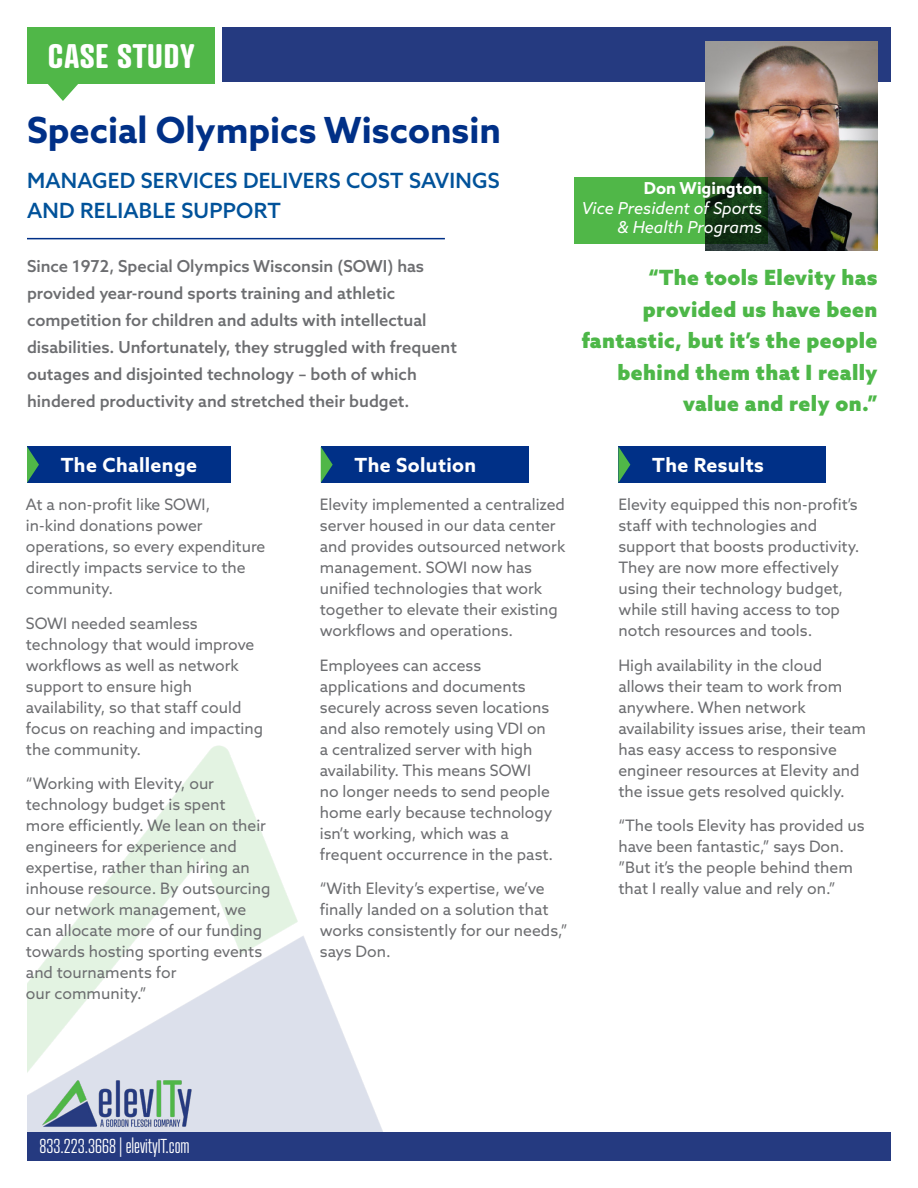
<style>
.page{position:relative;width:918px;height:1188px;background:#fff}
.page>*{position:absolute;margin:0;border:0;box-sizing:border-box;transform-origin:0 0}
.body{font:700 36px "Azo Sans";color:#003087}
.t1{font:700 33px "Atrament";letter-spacing:.02em;color:#fff}
.body-2{font:900 21px/31.5px "Azo Sans";letter-spacing:.02em;color:#4db748;text-align:right}
.Headline{font:500 21px/30px "Azo Sans";letter-spacing:.01em;color:#01529a}
.body-3{font:700 19.5px "Azo Sans";letter-spacing:.02em;color:#fff}
.t2{font:300 19.5px "Atrament";color:#fff}
.Headline-2{font:500 16.5px/27px "Azo Sans";color:#6c6d70}
.t3{font:italic 16.5px/19.5px "Azo Sans";color:#fff;text-align:right}
.t4{font:700 16.5px "Azo Sans";color:#fff}
.body-4{font:15.75px/21px "Azo Sans";color:#6c6d70}
</style>
<div class="page">
<img style="left:27px;top:745px;width:356px;height:387px">
<div style="left:27px;top:27px;width:188px;height:56px;background:#50b748"></div>
<svg style="left:47px;top:83px;width:32px;height:18px"></svg>
<img style="left:40px;top:1075px;width:157px;height:53px">
<div style="left:222px;top:27px;width:669px;height:55px;background:#253a80"></div>
<div style="left:27px;top:1132px;width:864px;height:29px;background:#253a80"></div>
<hr style="left:27px;top:238px;width:418px;height:1px;background:#003087">
<div style="left:27px;top:447px;width:204px;height:36px;background:#003087"></div>
<svg style="left:27px;top:447px;width:12px;height:36px"></svg>
<div style="left:321px;top:447px;width:208px;height:36px;background:#003087"></div>
<svg style="left:321px;top:447px;width:12px;height:35px"></svg>
<div style="left:618px;top:447px;width:208px;height:36px;background:#003087"></div>
<svg style="left:618px;top:447px;width:12px;height:36px"></svg>
<img style="left:706px;top:41px;width:172px;height:210px">
<svg style="left:575px;top:177px;width:193px;height:66px;background:#3c8c37"></svg>
<h2 class="t1" style="left:48px;top:35px;width:148px">CASE STUDY</h2>
<p class="body" style="left:27px;top:106px;width:476px">Special Olympics Wisconsin</p>
<p class="Headline" style="left:27px;top:165px;width:474px">MANAGED SERVICES DELIVERS COST SAVINGS<br>AND RELIABLE SUPPORT</p>
<p class="Headline-2" style="left:27px;top:253px;width:431px">Since 1972, Special Olympics Wisconsin (SOWI) has provided year-round sports training and athletic competition for children and adults with intellectual disabilities. Unfortunately, they struggled with frequent outages and disjointed technology – both of which hindered productivity and stretched their budget.</p>
<p class="t4" style="left:644px;top:178px;width:120px">Don Wigington</p>
<p class="t3" style="left:582px;top:198px;width:182px">Vice President of Sports &amp; Health Programs</p>
<p class="body-2" style="left:582px;top:262px;width:297px">“The tools Elevity has provided us have been fantastic, but it’s the people behind them that I really value and rely on.”</p>
<p class="body-3" style="left:61px;top:452px;width:138px">The Challenge</p>
<p class="body-3" style="left:354px;top:452px;width:123px">The Solution</p>
<p class="body-3" style="left:652px;top:452px;width:113px">The Results</p>
<p class="body-4" style="left:26px;top:494px;width:241px">At a non-profit like SOWI,<br>in-kind donations power operations, so every expenditure directly impacts service to the community.</p>
<p class="body-4" style="left:26px;top:612px;width:239px">SOWI needed seamless technology that would improve workflows as well as network support to ensure high availability, so that staff could focus on reaching and impacting the community.</p>
<p class="body-4" style="left:26px;top:773px;width:246px">“Working with Elevity, our technology budget is spent<br>more efficiently. We lean on their engineers for experience and expertise, rather than hiring an inhouse resource. By outsourcing our network management, we can allocate more of our funding towards hosting sporting events and tournaments for<br>our community.”</p>
<p class="body-4" style="left:320px;top:494px;width:247px">Elevity implemented a centralized server housed in our data center and provides outsourced network management. SOWI now has unified technologies that work together to elevate their existing workflows and operations.</p>
<p class="body-4" style="left:320px;top:654px;width:235px">Employees can access applications and documents securely across seven locations and also remotely using VDI on a centralized server with high availability. This means SOWI no longer needs to send people home early because technology isn’t working, which was a frequent occurrence in the past.</p>
<p class="body-4" style="left:320px;top:878px;width:249px">“With Elevity’s expertise, we’ve finally landed on a solution that works consistently for our needs,” says Don.</p>
<p class="body-4" style="left:618px;top:494px;width:243px">Elevity equipped this non-profit’s staff with technologies and support that boosts productivity.<br>They are now more effectively using their technology budget, while still having access to top notch resources and tools.</p>
<p class="body-4" style="left:618px;top:654px;width:249px">High availability in the cloud allows their team to work from anywhere. When network availability issues arise, their team has easy access to responsive engineer resources at Elevity and the issue gets resolved quickly.</p>
<p class="body-4" style="left:618px;top:815px;width:248px">“The tools Elevity has provided us have been fantastic,” says Don. ”But it’s the people behind them that I really value and rely on.”</p>
<p class="t2" style="left:40px;top:1134px;width:152px">833.223.3668 | elevityIT.com</p>
</div>
